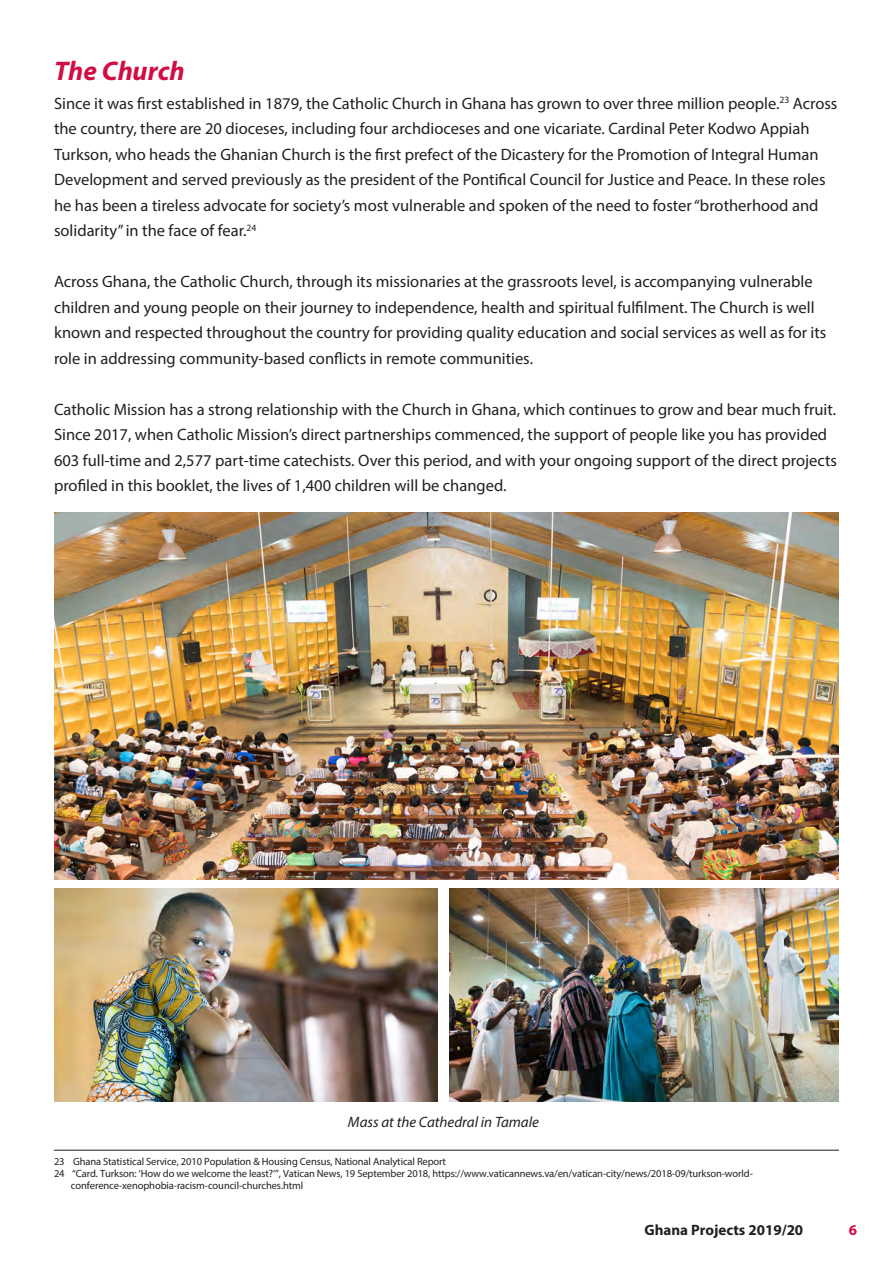
<style>
.page{position:relative;width:893px;height:1263px;background:#fff}
.page>*{position:absolute;margin:0;border:0;box-sizing:border-box;transform-origin:0 0}
.t1{font:italic 700 27px "Myriad Pro";color:#d20d44}
.t2{font:16.5px/25.5px "Myriad Pro";color:#231f20}
.t3{font:italic 15px "Myriad Pro";color:#231f20}
.t4{font:700 15px "Myriad Pro";color:#231f20}
.t5{font:700 15px "Myriad Pro";color:#d20d44}
.t6{font:10.5px/12px "Myriad Pro";letter-spacing:-.01em;color:#231f20}
</style>
<div class="page">
<img style="left:54px;top:512px;width:785px;height:367px">
<img style="left:54px;top:889px;width:384px;height:212px">
<img style="left:449px;top:889px;width:390px;height:212px">
<hr style="left:54px;top:1150px;width:785px;height:1px;background:#231f20">
<p class="t1" style="left:54px;top:53px;width:132px">The Church</p>
<p class="t2" style="left:54px;top:90px;width:785px">Since it was first established in 1879, the Catholic Church in Ghana has grown to over three million people.<sup>23</sup> Across the country, there are 20 dioceses, including four archdioceses and one vicariate. Cardinal Peter Kodwo Appiah Turkson, who heads the Ghanian Church is the first prefect of the Dicastery for the Promotion of Integral Human Development and served previously as the president of the Pontifical Council for Justice and Peace. In these roles he has been a tireless advocate for society’s most vulnerable and spoken of the need to foster “brotherhood and solidarity” in the face of fear.<sup>24</sup></p>
<p class="t2" style="left:54px;top:269px;width:774px">Across Ghana, the Catholic Church, through its missionaries at the grassroots level, is accompanying vulnerable children and young people on their journey to independence, health and spiritual fulfilment. The Church is well known and respected throughout the country for providing quality education and social services as well as for its role in addressing community-based conflicts in remote communities.</p>
<p class="t2" style="left:54px;top:396px;width:784px">Catholic Mission has a strong relationship with the Church in Ghana, which continues to grow and bear much fruit.<br>Since 2017, when Catholic Mission’s direct partnerships commenced, the support of people like you has provided 603 full-time and 2,577 part-time catechists. Over this period, and with your ongoing support of the direct projects profiled in this booklet, the lives of 1,400 children will be changed.</p>
<p class="t3" style="left:348px;top:1112px;width:193px">Mass at the Cathedral in Tamale</p>
<p class="t6" style="left:54px;top:1155px;width:394px">23 Ghana Statistical Service, 2010 Population &amp; Housing Census, National Analytical Report</p>
<p class="t6" style="left:71px;top:1167px;width:683px;text-indent:-17px">24 “Card. Turkson: ‘How do we welcome the least?’”, Vatican News, 19 September 2018, https://www.vaticannews.va/en/vatican-city/news/2018-09/turkson-world&shy;conference-xenophobia-racism-council-churches.html</p>
<p class="t4" style="left:644px;top:1220px;width:160px">Ghana Projects 2019/20</p>
<p class="t5" style="left:849px;top:1220px;width:10px">6</p>
</div>
